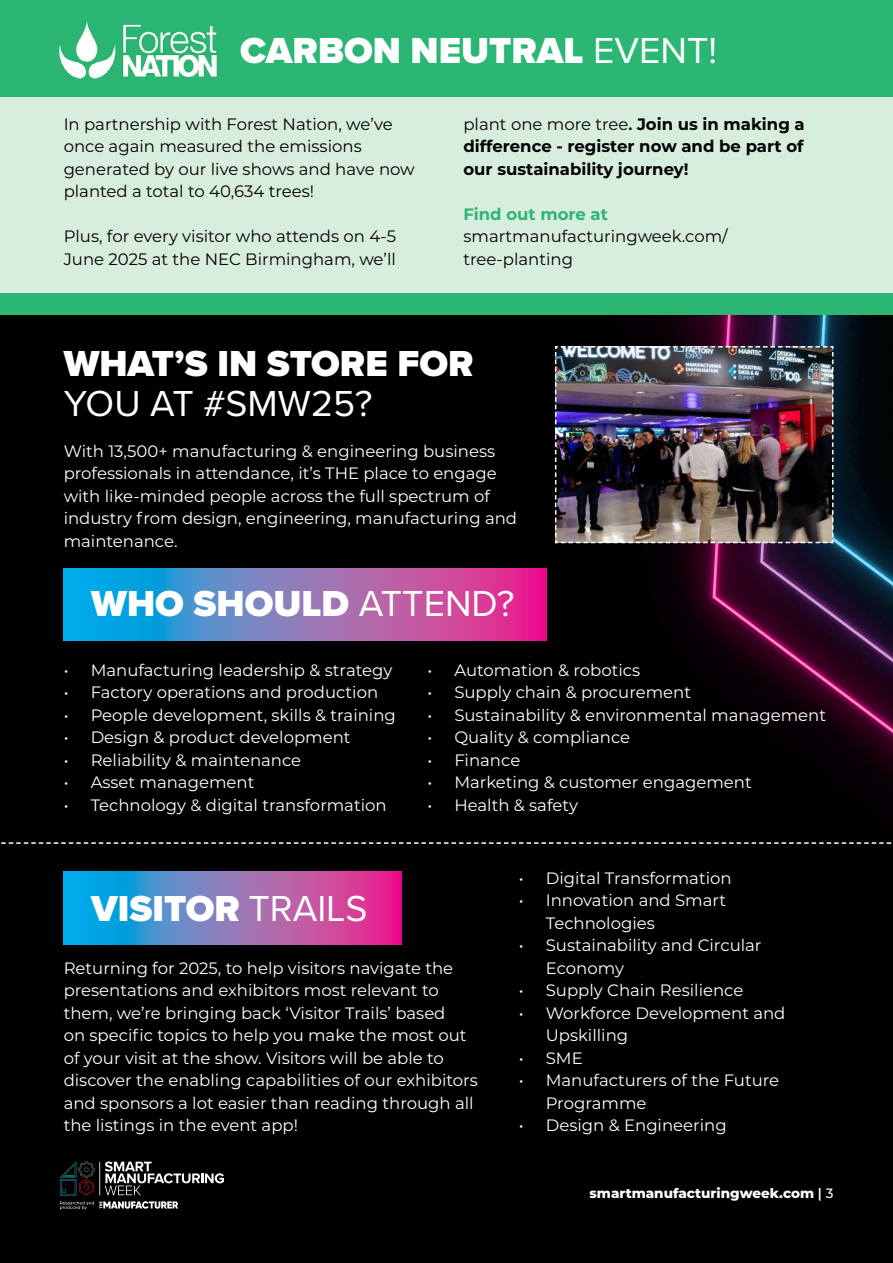
<style>
.page{position:relative;width:893px;height:1263px;background:#fff}
.page>*{position:absolute;margin:0;border:0;box-sizing:border-box;transform-origin:0 0}
.t1{font:900 37.5px "Proxima Nova";color:#fff}
.t2{font:37.5px "Proxima Nova";color:#fff}
.t3{font:16.5px/22.5px "Montserrat";color:#fff}
.t4{font:16.5px/22.5px "Montserrat";color:#000}
.t5{font:700 16.5px/22.5px "Montserrat";color:#000;text-align:justify}
.t6{font:700 16.5px "Montserrat";color:#2bb673}
.t7{font:800 13.5px "Montserrat";color:#fff}
.s1{font-weight:400}
.s2{font-weight:600}
.s3{font-weight:500}
</style>
<div class="page">
<div style="left:0;top:304px;width:893px;height:959px;background:#000"></div>
<svg style="left:546px;top:568px;width:347px;height:219px"></svg>
<div style="left:0;top:0;width:893px;height:98px;background:#2bb673"></div>
<div style="left:0;top:97px;width:893px;height:207px;background:#d7eddd"></div>
<img style="left:58px;top:22px;width:159px;height:57px">
<div style="left:0;top:293px;width:893px;height:22px;background:#2bb673"></div>
<svg style="left:64px;top:569px;width:482px;height:72px;background:#8072b9"></svg>
<svg style="left:64px;top:872px;width:338px;height:72px;background:#8072b9"></svg>
<svg style="left:555px;top:315px;width:338px;height:271px"></svg>
<img style="left:554px;top:345px;width:280px;height:199px">
<svg style="left:60px;top:1161px;width:164px;height:49px"></svg>
<svg style="left:1px;top:842px;width:891px;height:2px"></svg>
<h1 class="t1" style="left:240px;top:22px;width:478px">CARBON NEUTRAL <span class="s1">EVENT!</span></h1>
<p class="t4" style="left:64px;top:112px;width:353px">In partnership with Forest Nation, we’ve once again measured the emissions generated by our live shows and have now planted a total to 40,634 trees!</p>
<p class="t4" style="left:64px;top:225px;width:334px">Plus, for every visitor who attends on 4-5<br>June 2025 at the NEC Birmingham, we’ll</p>
<p class="t5" style="left:463px;top:112px;width:343px"><span class="s1">plant one more tree</span><span class="s2">.</span> Join us in making a difference - register now and be part of our sustainability journey!</p>
<p class="t6" style="left:463px;top:202px;width:146px">Find out more at</p>
<p class="t4" style="left:463px;top:225px;width:266px">smartmanufacturingweek.com/ tree-planting</p>
<h1 class="t1" style="left:64px;top:335px;width:411px">WHAT’S IN STORE FOR</h1>
<h1 class="t2" style="left:64px;top:376px;width:310px">YOU AT #SMW25?</h1>
<p class="t3" style="left:64px;top:439px;width:455px">With 13,500+ manufacturing &amp; engineering business professionals in attendance, it’s THE place to engage with like-minded people across the full spectrum of industry from design, engineering, manufacturing and maintenance.</p>
<h1 class="t1" style="left:91px;top:576px;width:425px">WHO SHOULD <span class="s1">ATTEND?</span></h1>
<p class="t3" style="left:64px;top:658px;width:330px">• Manufacturing leadership &amp; strategy</p>
<p class="t3" style="left:64px;top:680px;width:316px">• Factory operations and production</p>
<p class="t3" style="left:64px;top:703px;width:334px">• People development, skills &amp; training</p>
<p class="t3" style="left:64px;top:725px;width:288px">• Design &amp; product development</p>
<p class="t3" style="left:64px;top:748px;width:239px">• Reliability &amp; maintenance</p>
<p class="t3" style="left:64px;top:770px;width:192px">• Asset management</p>
<p class="t3" style="left:64px;top:793px;width:325px">• Technology &amp; digital transformation</p>
<p class="t3" style="left:427px;top:658px;width:214px">• Automation &amp; robotics</p>
<p class="t3" style="left:427px;top:680px;width:265px">• Supply chain &amp; procurement</p>
<p class="t3" style="left:427px;top:703px;width:400px">• Sustainability &amp; environmental management</p>
<p class="t3" style="left:427px;top:725px;width:204px">• Quality &amp; compliance</p>
<p class="t3" style="left:427px;top:748px;width:94px">• Finance</p>
<p class="t3" style="left:427px;top:770px;width:326px">• Marketing &amp; customer engagement</p>
<p class="t3" style="left:427px;top:793px;width:152px">• Health &amp; safety</p>
<h1 class="t1" style="left:91px;top:880px;width:278px">VISITOR <span class="s1">TRAILS</span></h1>
<p class="t3" style="left:64px;top:956px;width:416px">Returning for 2025, to help visitors navigate the presentations and exhibitors most relevant to them, we’re bringing back ‘Visitor Trails’ based<br>on specific topics to help you make the most out of your visit at the show. Visitors will be able to discover the enabling capabilities of our exhibitors and sponsors a lot easier than reading through all the listings in the event app!</p>
<p class="t3" style="left:519px;top:866px;width:214px">• Digital Transformation</p>
<p class="t3" style="left:546px;top:889px;width:182px;text-indent:-27px">• Innovation and Smart<br>Technologies</p>
<p class="t3" style="left:546px;top:934px;width:217px;text-indent:-27px">• Sustainability and Circular<br>Economy</p>
<p class="t3" style="left:519px;top:979px;width:226px">• Supply Chain Resilience</p>
<p class="t3" style="left:546px;top:1001px;width:241px;text-indent:-27px">• Workforce Development and<br>Upskilling</p>
<p class="t3" style="left:519px;top:1046px;width:65px">• SME</p>
<p class="t3" style="left:546px;top:1069px;width:235px;text-indent:-27px">• Manufacturers of the Future<br>Programme</p>
<p class="t3" style="left:519px;top:1114px;width:209px">• Design &amp; Engineering</p>
<p class="t7" style="left:589px;top:1184px;width:245px">smartmanufacturingweek.com <span class="s2">|</span> <span class="s3">3</span></p>
</div>
